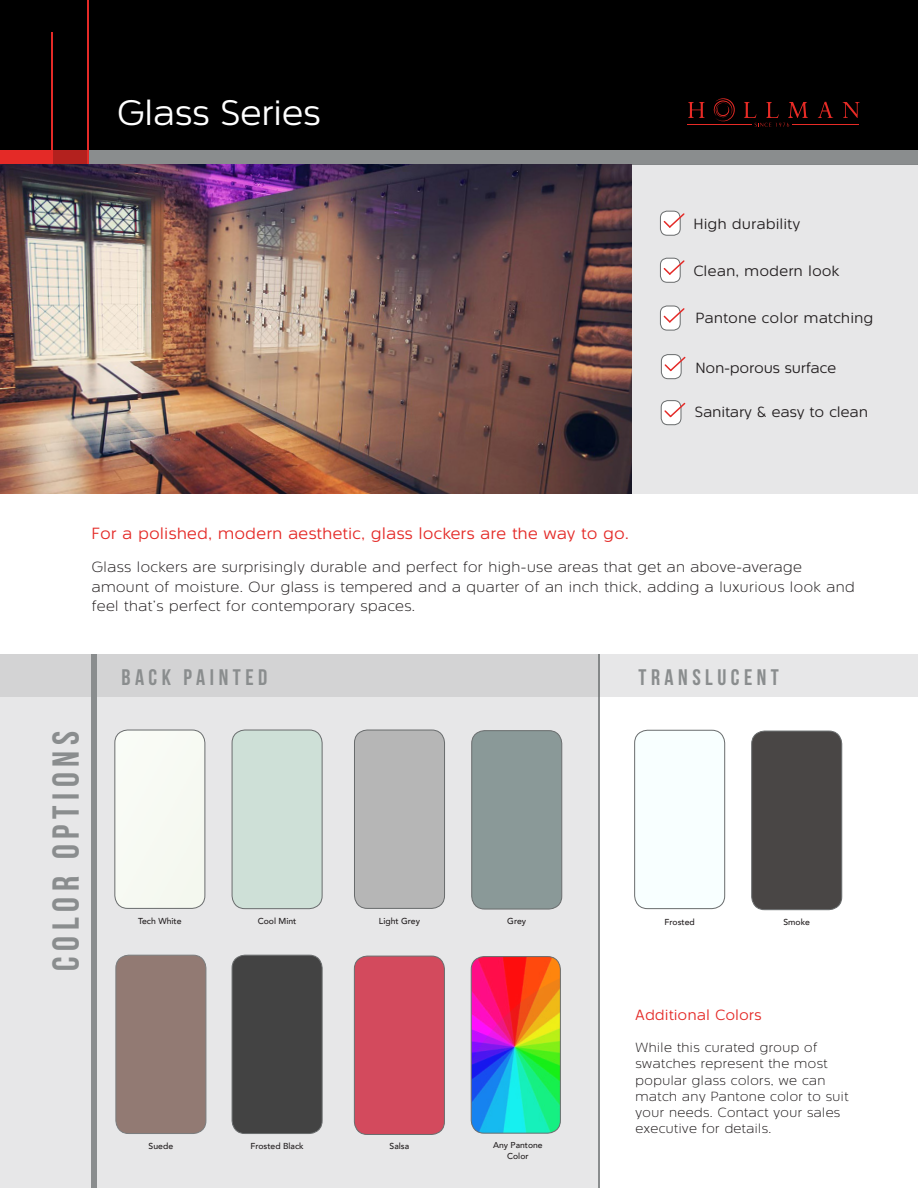
<style>
.page{position:relative;width:918px;height:1188px;background:#fff}
.page>*{position:absolute;margin:0;border:0;box-sizing:border-box;transform-origin:0 0}
.t1{font:700 37.5px "Bebas Neue";letter-spacing:.15em;color:#8a8d8e}
.t2{font:semi-expanded 36px "Cillian";letter-spacing:-.02em;color:#fff}
.t3{font:700 22.5px "Bebas Neue";letter-spacing:.2em;color:#8a8d8e}
.t4{font:semi-expanded 16.5px "Cillian";color:#e42a27}
.Intro_text{font:300 semi-expanded 15px/19.5px "Cillian";color:#231f20}
.Body{font:semi-expanded 15px "Cillian";color:#231f20}
.Body-2{font:semi-expanded 15px "Cillian";letter-spacing:-.02em;color:#231f20}
.t5{font:semi-expanded 15px "Cillian";color:#e42a27}
.t6{font:300 semi-expanded 13.5px/16.2px "Cillian";color:#231f20}
.t7{font:500 8.7px "Avenir LT";color:#231f20}
.t8{font:500 8.55px/10.2px "Avenir LT";color:#231f20;text-align:center}
</style>
<div class="page">
<div style="left:0;top:0;width:918px;height:164px;background:#000"></div>
<div style="left:89px;top:150px;width:829px;height:15px;background:#8a8d8e"></div>
<div style="left:0;top:150px;width:52px;height:15px;background:#e42a27"></div>
<svg style="left:52px;top:150px;width:36px;height:15px"></svg>
<div style="left:631px;top:165px;width:287px;height:329px;background:#e7e7e8"></div>
<div style="left:660px;top:211px;width:20px;height:24px;background:#fff;border-radius:7px"></div>
<div style="left:660px;top:211px;width:21px;height:25px;border:1px solid #696c6d;border-radius:7px"></div>
<svg style="left:662px;top:212px;width:23px;height:17px"></svg>
<div style="left:660px;top:258px;width:20px;height:24px;background:#fff;border-radius:7px"></div>
<div style="left:660px;top:258px;width:21px;height:25px;border:1px solid #696c6d;border-radius:7px"></div>
<svg style="left:662px;top:259px;width:23px;height:17px"></svg>
<div style="left:660px;top:306px;width:20px;height:24px;background:#fff;border-radius:7px"></div>
<div style="left:660px;top:306px;width:21px;height:24px;border:1px solid #696c6d;border-radius:7px"></div>
<svg style="left:662px;top:307px;width:23px;height:17px"></svg>
<div style="left:661px;top:355px;width:20px;height:24px;background:#fff;border-radius:7px"></div>
<div style="left:661px;top:354px;width:21px;height:25px;border:1px solid #696c6d;border-radius:7px"></div>
<svg style="left:663px;top:355px;width:23px;height:18px"></svg>
<hr style="left:51px;top:32px;width:1px;height:277px;background:#e42a27">
<hr style="left:88px;top:0;width:1px;height:165px;background:#e42a27">
<svg style="left:0;top:654px;width:599px;height:534px;background:#dcdedf"></svg>
<div style="left:115px;top:730px;width:90px;height:178px;background:#f7faf3"></div>
<div style="left:114px;top:730px;width:91px;height:179px;border:1px solid #696c6d;border-radius:13px"></div>
<img style="left:635px;top:730px;width:90px;height:179px">
<div style="left:634px;top:730px;width:91px;height:179px;border:1px solid #696c6d;border-radius:13px"></div>
<div style="left:232px;top:730px;width:90px;height:179px;border:1px solid #696c6d;border-radius:13px"></div>
<div style="left:471px;top:730px;width:91px;height:179px;border:1px solid #696c6d;border-radius:13px"></div>
<div style="left:354px;top:730px;width:91px;height:178px;background:#b6b6b6;border-radius:13px"></div>
<div style="left:354px;top:730px;width:91px;height:179px;border:1px solid #696c6d;border-radius:13px"></div>
<div style="left:232px;top:955px;width:90px;height:179px;background:#434343"></div>
<div style="left:232px;top:955px;width:90px;height:179px;border:1px solid #696c6d;border-radius:13px"></div>
<div style="left:116px;top:955px;width:90px;height:179px;background:#927a73;border-radius:13px"></div>
<div style="left:116px;top:955px;width:90px;height:179px;border:1px solid #696c6d;border-radius:13px"></div>
<div style="left:752px;top:731px;width:90px;height:179px;background:#494645"></div>
<div style="left:751px;top:731px;width:91px;height:179px;border:1px solid #696c6d;border-radius:13px"></div>
<div style="left:354px;top:956px;width:90px;height:178px;background:#d34a5d;border-radius:13px"></div>
<div style="left:354px;top:956px;width:91px;height:179px;border:1px solid #696c6d;border-radius:13px"></div>
<div style="left:661px;top:401px;width:20px;height:24px;background:#fff;border-radius:7px"></div>
<div style="left:661px;top:400px;width:20px;height:25px;border:1px solid #696c6d;border-radius:7px"></div>
<svg style="left:663px;top:401px;width:23px;height:18px"></svg>
<hr style="left:599px;top:654px;width:1px;height:534px;background:#8a8d8e">
<div style="left:0;top:654px;width:918px;height:42px;background:linear-gradient(to right,#cccccd,#e7e7e8)"></div>
<div style="left:92px;top:654px;width:5px;height:534px;background:#8a8d8e"></div>
<svg style="left:688px;top:102px;width:17px;height:16px"></svg>
<svg style="left:818px;top:102px;width:15px;height:16px"></svg>
<svg style="left:843px;top:102px;width:17px;height:16px"></svg>
<svg style="left:714px;top:98px;width:21px;height:24px"></svg>
<svg style="left:744px;top:102px;width:64px;height:25px"></svg>
<hr style="left:688px;top:124px;width:64px;height:1px;background:#e72b26">
<hr style="left:792px;top:124px;width:66px;height:1px;background:#e72b26">
<img style="left:471px;top:957px;width:88px;height:21px">
<svg style="left:471px;top:978px;width:90px;height:155px;background:#7a8c88"></svg>
<img style="left:0;top:165px;width:631px;height:329px">
<h1 class="t2" style="left:117px;top:91px;width:206px">Glass Series</h1>
<p class="Body" style="left:694px;top:215px;width:108px">High durability</p>
<p class="Body" style="left:693px;top:262px;width:148px">Clean, modern look</p>
<p class="Body" style="left:696px;top:309px;width:179px">Pantone color matching</p>
<p class="Body-2" style="left:696px;top:358px;width:142px">Non-porous surface</p>
<p class="Body" style="left:695px;top:403px;width:175px">Sanitary &amp; easy to clean</p>
<h2 class="t4" style="left:91px;top:523px;width:539px">For a polished, modern aesthetic, glass lockers are the way to go.</h2>
<p class="Intro_text" style="left:91px;top:557px;width:765px">Glass lockers are surprisingly durable and perfect for high-use areas that get an above-average amount of moisture. Our glass is tempered and a quarter of an inch thick, adding a luxurious look and feel that’s perfect for contemporary spaces.</p>
<p class="t1" style="left:45px;top:971px;width:241px;rotate:-90deg">COLOR OPTIONS</p>
<p class="t3" style="left:121px;top:665px;width:147px">BACK PAINTED</p>
<p class="t3" style="left:639px;top:664px;width:142px">TRANSLUCENT</p>
<p class="t7" style="left:138px;top:916px;width:45px">Tech White</p>
<p class="t7" style="left:258px;top:916px;width:40px">Cool Mint</p>
<p class="t7" style="left:379px;top:916px;width:43px">Light Grey</p>
<p class="t7" style="left:507px;top:916px;width:20px">Grey</p>
<p class="t7" style="left:665px;top:917px;width:32px">Frosted</p>
<p class="t7" style="left:783px;top:917px;width:28px">Smoke</p>
<p class="t7" style="left:149px;top:1141px;width:26px">Suede</p>
<p class="t7" style="left:250px;top:1141px;width:55px">Frosted Black</p>
<p class="t7" style="left:390px;top:1141px;width:21px">Salsa</p>
<p class="t8" style="left:493px;top:1141px;width:51px">Any Pantone<br>Color</p>
<p class="t5" style="left:635px;top:1005px;width:128px">Additional Colors</p>
<p class="t6" style="left:635px;top:1039px;width:215px">While this curated group of swatches represent the most popular glass colors, we can match any Pantone color to suit your needs. Contact your sales executive for details.</p>
</div>
